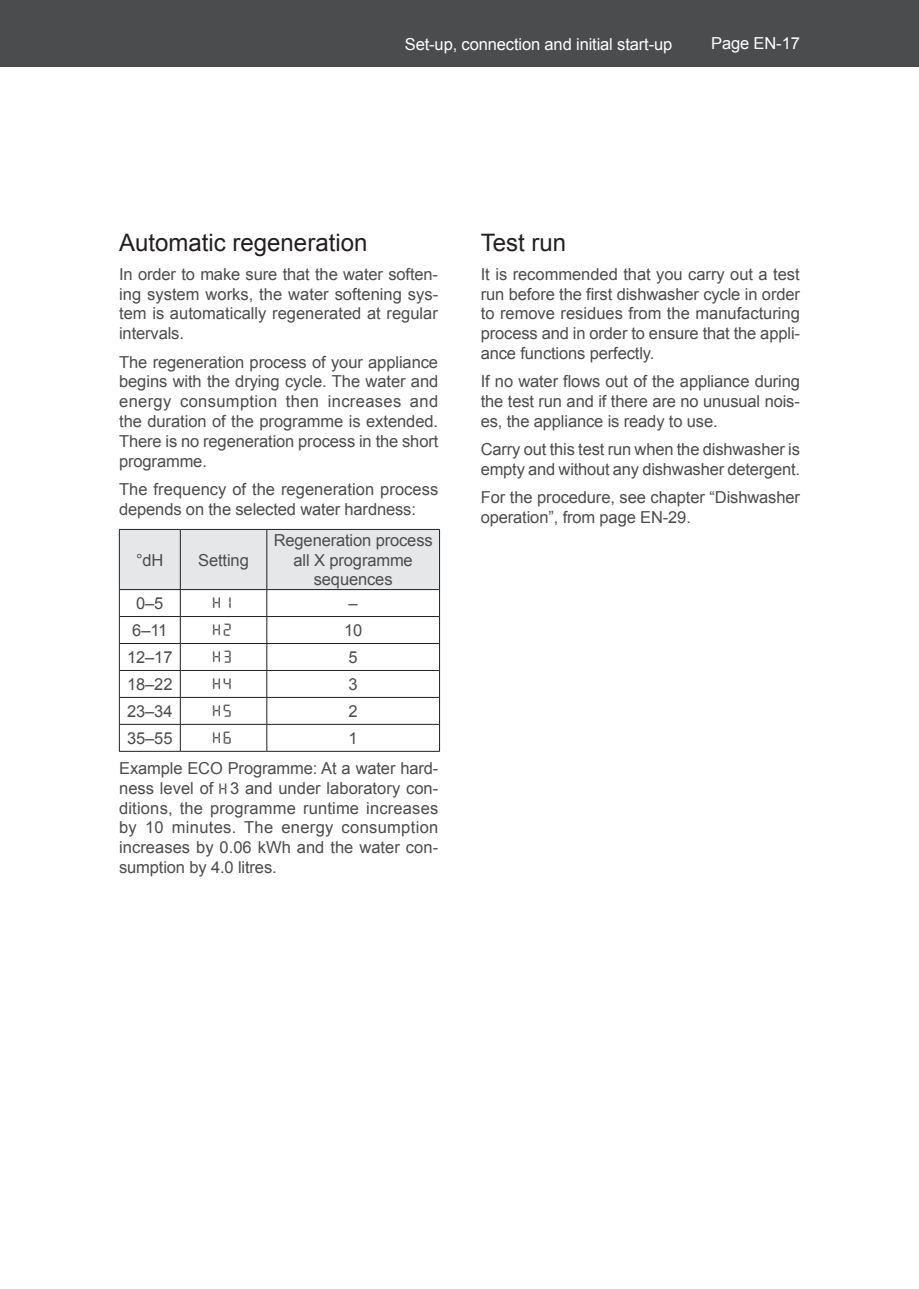
<style>
.page{position:relative;width:919px;height:1289px;background:#fff}
.page>*{position:absolute;margin:0;border:0;box-sizing:border-box;transform-origin:0 0}
.t1{font:24px "Arial";color:#231f20}
.t2{font:18.15px "AF LED7 Seg 3";color:#4b4c4d}
.t3{font:16.5px/19.8px "Arial";letter-spacing:-.01em;color:#4b4c4d;text-align:justify}
.t4{font:16.5px "Arial";letter-spacing:-.01em;color:#fff}
.s1{font-family:"AF LED7 Seg 3";font-size:18.15px}
</style>
<div class="page">
<div style="left:13px;top:0;width:905px;height:67px;background:#4b4c4d"></div>
<div style="left:0;top:0;width:13px;height:67px;background:#4b4c4d"></div>
<hr style="left:119px;top:751px;width:61px;height:1px;background:#231f20">
<hr style="left:267px;top:751px;width:173px;height:1px;background:#231f20">
<svg style="left:119px;top:529px;width:321px;height:222px"></svg>
<hr style="left:180px;top:751px;width:87px;height:1px;background:#231f20">
<hr style="left:180px;top:589px;width:87px;height:1px;background:#231f20">
<p class="t4" style="left:405px;top:33px;width:269px">Set-up, connection and initial start-up</p>
<p class="t4" style="left:711px;top:33px;width:90px">Page EN-17</p>
<h1 class="t1" style="left:119px;top:227px;width:250px">Automatic regeneration</h1>
<p class="t3" style="left:119px;top:264px;width:321px">In order to make sure that the water soften&shy;ing system works, the water softening sys&shy;tem is automatically regenerated at regular intervals.</p>
<p class="t3" style="left:119px;top:352px;width:321px">The regeneration process of your appliance begins with the drying cycle. The water and energy consumption then increases and the duration of the programme is extended.<br>There is no regeneration process in the short programme.</p>
<p class="t3" style="left:119px;top:479px;width:320px">The frequency of the regeneration process depends on the selected water hardness:</p>
<p class="t3" style="left:136px;top:550px;width:29px">°dH</p>
<p class="t3" style="left:198px;top:550px;width:52px">Setting</p>
<p class="t3" style="left:274px;top:530px;width:160px;text-align:center">Regeneration process all X programme sequences</p>
<p class="t3" style="left:136px;top:593px;width:29px">0–5</p>
<p class="t2" style="left:213px;top:593px;width:25px">H1</p>
<p class="t3" style="left:348px;top:593px;width:11px">–</p>
<p class="t3" style="left:132px;top:620px;width:37px">6–11</p>
<p class="t2" style="left:213px;top:620px;width:25px">H2</p>
<p class="t3" style="left:344px;top:620px;width:20px">10</p>
<p class="t3" style="left:127px;top:647px;width:47px">12–17</p>
<p class="t2" style="left:213px;top:647px;width:25px">H3</p>
<p class="t3" style="left:348px;top:647px;width:11px">5</p>
<p class="t3" style="left:127px;top:674px;width:47px">18–22</p>
<p class="t2" style="left:213px;top:674px;width:25px">H4</p>
<p class="t3" style="left:348px;top:674px;width:11px">3</p>
<p class="t3" style="left:127px;top:701px;width:47px">23–34</p>
<p class="t2" style="left:213px;top:701px;width:25px">H5</p>
<p class="t3" style="left:348px;top:701px;width:11px">2</p>
<p class="t3" style="left:127px;top:728px;width:47px">35–55</p>
<p class="t2" style="left:213px;top:728px;width:25px">H6</p>
<p class="t3" style="left:119px;top:723px;width:321px;line-height:30.2px;text-indent:229px">1<br>Example ECO Programme: At a water hard-</p>
<p class="t3" style="left:119px;top:778px;width:321px">ness level of <span class="s1">H</span>3 and under laboratory con&shy;ditions, the programme runtime increases by 10 minutes. The energy consumption increases by 0.06 kWh and the water con&shy;sumption by 4.0 litres.</p>
<h1 class="t1" style="left:480px;top:227px;width:87px">Test run</h1>
<p class="t3" style="left:480px;top:264px;width:321px">It is recommended that you carry out a test run before the first dishwasher cycle in order to remove residues from the manufacturing process and in order to ensure that the appli&shy;ance functions perfectly.</p>
<p class="t3" style="left:480px;top:372px;width:320px">If no water flows out of the appliance during the test run and if there are no unusual nois&shy;es, the appliance is ready to use.</p>
<p class="t3" style="left:480px;top:440px;width:321px">Carry out this test run when the dishwasher is empty and without any dishwasher detergent.</p>
<p class="t3" style="left:480px;top:488px;width:321px">For the procedure, see chapter “Dishwasher operation”, from page EN-29.</p>
</div>
